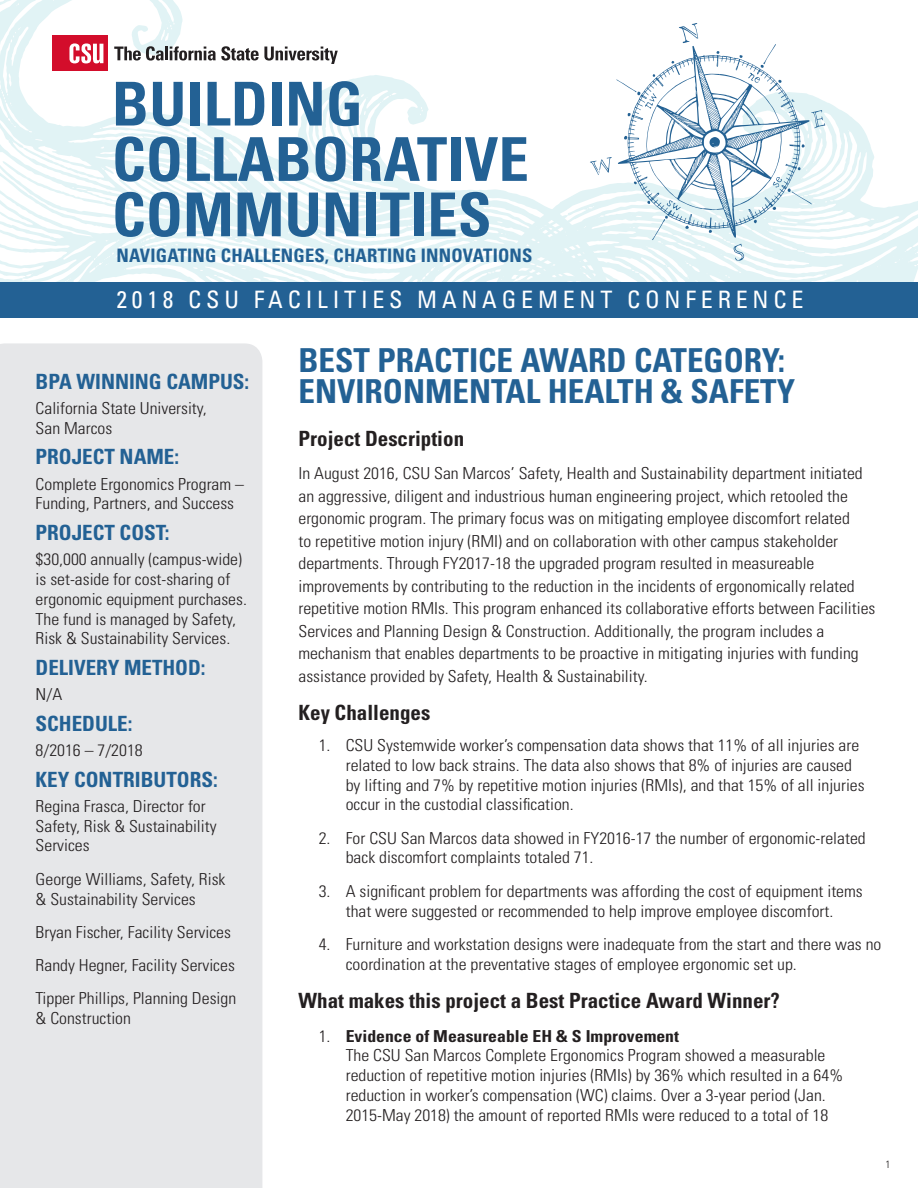
<style>
.page{position:relative;width:918px;height:1188px;background:#fff}
.page>*{position:absolute;margin:0;border:0;box-sizing:border-box;transform-origin:0 0}
.t1{font:700 condensed 60.45px/55.3px "Univers LT Std";letter-spacing:.005em;color:#236194}
.t2{font:700 condensed 33px/31.5px "Univers LT Std";color:#236194}
.t3{font:condensed 24px "Univers LT Std";letter-spacing:.2em;color:#fff}
.Sub_Head{font:700 condensed 21px "Univers LT Std";color:#231f20}
.Side_Bar_Header{font:700 condensed 21px "Univers LT Std";color:#236194}
.Body{font:700 condensed 21px "Univers LT Std";color:#236194}
.t4{font:700 condensed 18.6px "Univers LT Std";letter-spacing:.01em;color:#236194}
.Body_Numbered{font:300 condensed 16.5px/19.8px "Univers LT Std";color:#231f20;scale:1.07 1}
.Sub_Head-2{font:300 condensed 16.5px/22.5px "Univers LT Std";color:#231f20;scale:1.07 1}
.Side_Bar_Header-2{font:300 condensed 16.5px/19.8px "Univers LT Std";color:#231f20;scale:1.07 1}
.Body-2{font:300 condensed 16.5px/19.8px "Univers LT Std";color:#231f20;scale:1.07 1}
.t5{font:300 condensed 10.5px "Univers LT Std";color:#231f20;scale:1.07 1}
.s1{font-weight:700}
</style>
<div class="page">
<div style="left:0;top:343px;width:262px;height:845px;background:#e6e7e9"></div>
<svg style="left:0;top:0;width:489px;height:282px"></svg>
<svg style="left:489px;top:101px;width:429px;height:181px"></svg>
<div style="left:52px;top:36px;width:56px;height:35px;background:#d30d2b"></div>
<svg style="left:69px;top:43px;width:34px;height:21px"></svg>
<svg style="left:114px;top:46px;width:224px;height:18px"></svg>
<div style="left:0;top:282px;width:918px;height:35px;background:#236194"></div>
<svg style="left:590px;top:23px;width:235px;height:238px"></svg>
<h1 class="t1" style="left:112px;top:76px;width:418px">BUILDING<br>COLLABORATIVE<br>COMMUNITIES</h1>
<p class="t4" style="left:117px;top:244px;width:417px">NAVIGATING CHALLENGES, CHARTING INNOVATIONS</p>
<h3 class="t3" style="left:117px;top:285px;width:689px">2018 CSU FACILITIES MANAGEMENT CONFERENCE</h3>
<p class="t2" style="left:298px;top:344px;width:498px">BEST PRACTICE AWARD CATEGORY:<br>ENVIRONMENTAL HEALTH &amp; SAFETY</p>
<p class="Sub_Head" style="left:298px;top:425px;width:167px">Project Description</p>
<p class="Sub_Head-2" style="left:298px;top:462px;width:541px">In August 2016, CSU San Marcos’ Safety, Health and Sustainability department initiated an aggressive, diligent and industrious human engineering project, which retooled the ergonomic program. The primary focus was on mitigating employee discomfort related<br>to repetitive motion injury (RMI) and on collaboration with other campus stakeholder departments. Through FY2017-18 the upgraded program resulted in measureable improvements by contributing to the reduction in the incidents of ergonomically related repetitive motion RMIs. This program enhanced its collaborative efforts between Facilities Services and Planning Design &amp; Construction. Additionally, the program includes a mechanism that enables departments to be proactive in mitigating injuries with funding assistance provided by Safety, Health &amp; Sustainability.</p>
<p class="Sub_Head" style="left:298px;top:700px;width:133px">Key Challenges</p>
<p class="Body_Numbered" style="left:346px;top:735px;width:487px;text-indent:-27px">1. CSU Systemwide worker’s compensation data shows that 11% of all injuries are related to low back strains. The data also shows that 8% of injuries are caused by lifting and 7% by repetitive motion injuries (RMIs), and that 15% of all injuries occur in the custodial classification.</p>
<p class="Body_Numbered" style="left:346px;top:828px;width:487px;text-indent:-27px">2. For CSU San Marcos data showed in FY2016-17 the number of ergonomic-related back discomfort complaints totaled 71.</p>
<p class="Body_Numbered" style="left:319px;top:881px;width:510px;text-align:center">3. A significant problem for departments was affording the cost of equipment items that were suggested or recommended to help improve employee discomfort.</p>
<p class="Body_Numbered" style="left:346px;top:934px;width:502px;text-indent:-27px">4. Furniture and workstation designs were inadequate from the start and there was no coordination at the preventative stages of employee ergonomic set up.</p>
<p class="Sub_Head" style="left:298px;top:988px;width:483px">What makes this project a Best Practice Award Winner?</p>
<p class="Body_Numbered" style="left:346px;top:1026px;width:466px;text-indent:-27px">1. <span class="s1">Evidence of Measureable EH &amp; S Improvement<br></span>The CSU San Marcos Complete Ergonomics Program showed a measurable reduction of repetitive motion injuries (RMIs) by 36% which resulted in a 64% reduction in worker’s compensation (WC) claims. Over a 3-year period (Jan.<br>2015-May 2018) the amount of reported RMIs were reduced to a total of 18</p>
<p class="Side_Bar_Header" style="left:36px;top:369px;width:215px">BPA WINNING CAMPUS:</p>
<p class="Side_Bar_Header-2" style="left:36px;top:398px;width:161px">California State University,<br>San Marcos</p>
<p class="Side_Bar_Header" style="left:36px;top:444px;width:145px">PROJECT NAME:</p>
<p class="Side_Bar_Header-2" style="left:36px;top:474px;width:196px">Complete Ergonomics Program –<br>Funding, Partners, and Success</p>
<p class="Side_Bar_Header" style="left:36px;top:520px;width:135px">PROJECT COST:</p>
<p class="Side_Bar_Header-2" style="left:36px;top:550px;width:199px">$30,000 annually (campus-wide) is set-aside for cost-sharing of ergonomic equipment purchases.<br>The fund is managed by Safety,<br>Risk &amp; Sustainability Services.</p>
<p class="Side_Bar_Header" style="left:36px;top:655px;width:172px">DELIVERY METHOD:</p>
<p class="Side_Bar_Header-2" style="left:36px;top:685px;width:26px">N/A</p>
<p class="Body" style="left:36px;top:711px;width:98px">SCHEDULE:</p>
<p class="Body-2" style="left:36px;top:740px;width:102px">8/2016 – 7/2018</p>
<p class="Body" style="left:36px;top:766px;width:184px">KEY CONTRIBUTORS:</p>
<p class="Body-2" style="left:36px;top:796px;width:171px">Regina Frasca, Director for<br>Safety, Risk &amp; Sustainability<br>Services</p>
<p class="Body-2" style="left:36px;top:869px;width:179px">George Williams, Safety, Risk &amp; Sustainability Services</p>
<p class="Body-2" style="left:36px;top:922px;width:184px">Bryan Fischer, Facility Services</p>
<p class="Body-2" style="left:36px;top:955px;width:188px">Randy Hegner, Facility Services</p>
<p class="Body-2" style="left:36px;top:989px;width:189px">Tipper Phillips, Planning Design &amp; Construction</p>
<p class="t5" style="left:886px;top:1158px;width:6px">1</p>
</div>
